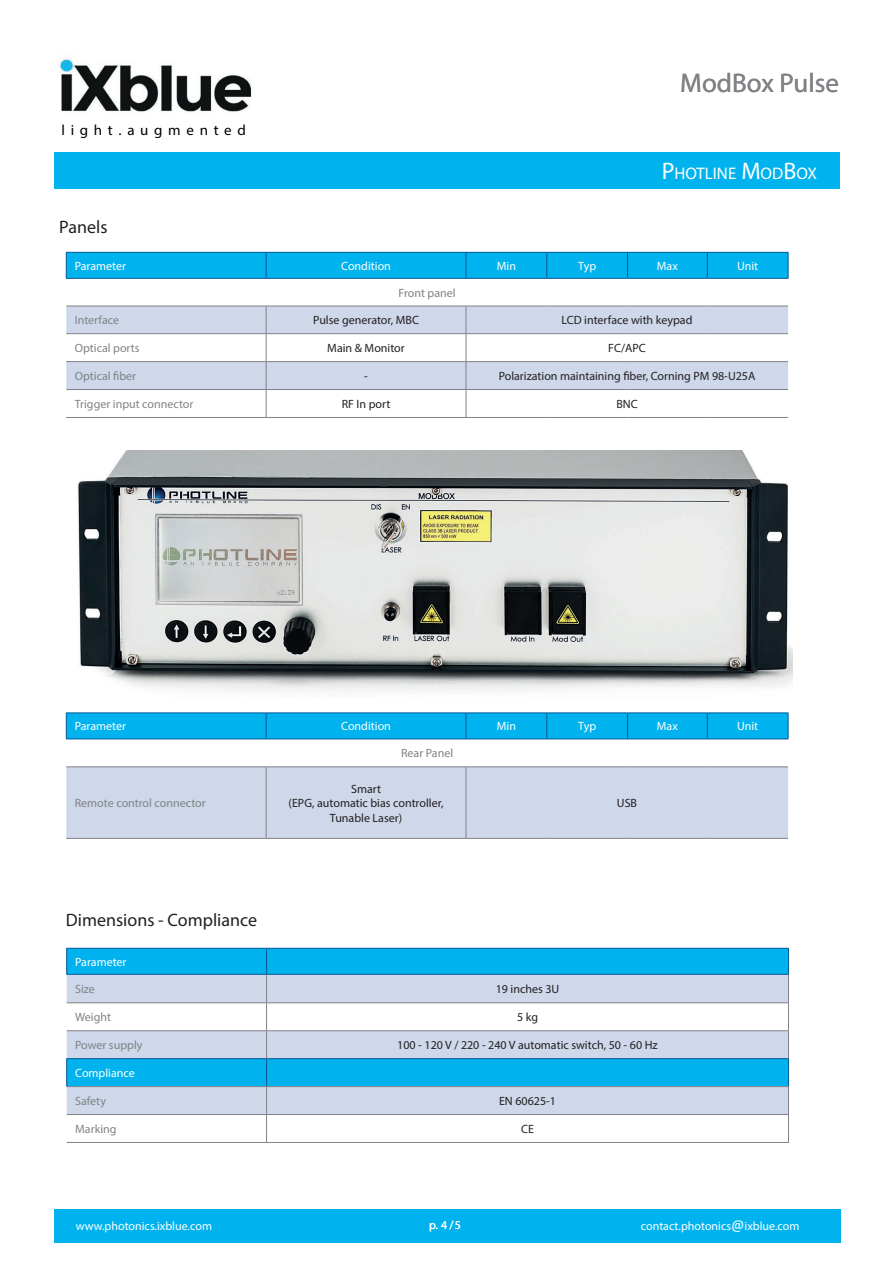
<style>
.page{position:relative;width:893px;height:1263px;background:#fff}
.page>*{position:absolute;margin:0;border:0;box-sizing:border-box;transform-origin:0 0}
.t1{font:27px "Myriad Pro";color:#808285}
.t2{font:21px "Myriad Pro";color:#fff}
.t3{font:18px "Myriad Pro";color:#231f20}
.t4{font:16.8px "Myriad Pro";color:#fff}
.t5{font:14.7px "Myriad Pro";letter-spacing:.38em;color:#000}
.t6{font:12px/14.4px "Myriad Pro";color:#231f20;text-align:center}
.t7{font:12px "Myriad Pro";color:#fff}
.t8{font:12px "Myriad Pro";color:#808285}
.s1{font-size:24px}
.s2{font-family:"Calibri";font-size:15px}
</style>
<div class="page">
<hr style="left:66px;top:278px;width:200px;height:1px;background:#005595">
<hr style="left:266px;top:278px;width:200px;height:1px;background:#005595">
<hr style="left:466px;top:278px;width:81px;height:1px;background:#005595">
<hr style="left:547px;top:278px;width:81px;height:1px;background:#005595">
<hr style="left:628px;top:278px;width:79px;height:1px;background:#005595">
<svg style="left:66px;top:252px;width:723px;height:26px;background:#00aee9"></svg>
<hr style="left:707px;top:278px;width:81px;height:1px;background:#005595">
<hr style="left:266px;top:417px;width:200px;height:1px;background:#808285">
<svg style="left:66px;top:306px;width:722px;height:111px"></svg>
<hr style="left:547px;top:389px;width:81px;height:1px;background:#808285">
<hr style="left:628px;top:389px;width:79px;height:1px;background:#808285">
<hr style="left:707px;top:389px;width:81px;height:1px;background:#808285">
<hr style="left:66px;top:417px;width:200px;height:1px;background:#808285">
<hr style="left:466px;top:417px;width:81px;height:1px;background:#808285">
<hr style="left:547px;top:417px;width:81px;height:1px;background:#808285">
<hr style="left:628px;top:417px;width:79px;height:1px;background:#808285">
<hr style="left:707px;top:417px;width:81px;height:1px;background:#808285">
<div style="left:66px;top:767px;width:722px;height:71px;background:#ced8ea"></div>
<hr style="left:66px;top:712px;width:200px;height:1px;background:#005595">
<hr style="left:266px;top:712px;width:200px;height:1px;background:#005595">
<hr style="left:466px;top:712px;width:81px;height:1px;background:#005595">
<hr style="left:547px;top:712px;width:81px;height:1px;background:#005595">
<hr style="left:628px;top:712px;width:79px;height:1px;background:#005595">
<hr style="left:707px;top:712px;width:81px;height:1px;background:#005595">
<svg style="left:66px;top:713px;width:723px;height:26px;background:#00aee9"></svg>
<hr style="left:707px;top:738px;width:81px;height:1px;background:#005595">
<hr style="left:266px;top:767px;width:1px;height:71px;background:#808285">
<hr style="left:466px;top:767px;width:1px;height:71px;background:#808285">
<hr style="left:266px;top:766px;width:200px;height:1px;background:#808285">
<hr style="left:66px;top:766px;width:200px;height:1px;background:#808285">
<hr style="left:466px;top:766px;width:81px;height:1px;background:#808285">
<hr style="left:547px;top:766px;width:81px;height:1px;background:#808285">
<hr style="left:628px;top:766px;width:79px;height:1px;background:#808285">
<hr style="left:707px;top:766px;width:81px;height:1px;background:#808285">
<hr style="left:66px;top:838px;width:200px;height:1px;background:#808285">
<hr style="left:266px;top:838px;width:200px;height:1px;background:#808285">
<hr style="left:466px;top:838px;width:81px;height:1px;background:#808285">
<hr style="left:547px;top:838px;width:81px;height:1px;background:#808285">
<hr style="left:628px;top:838px;width:79px;height:1px;background:#808285">
<hr style="left:707px;top:838px;width:81px;height:1px;background:#808285">
<div style="left:67px;top:949px;width:721px;height:25px;background:#00b3ee"></div>
<div style="left:67px;top:975px;width:721px;height:27px;background:#ced8ea"></div>
<svg style="left:67px;top:1003px;width:721px;height:139px"></svg>
<svg style="left:66px;top:949px;width:1px;height:25px"></svg>
<svg style="left:66px;top:1059px;width:1px;height:27px"></svg>
<hr style="left:66px;top:948px;width:201px;height:1px;background:#005595">
<hr style="left:66px;top:1058px;width:201px;height:1px;background:#005595">
<hr style="left:66px;top:974px;width:201px;height:1px;background:#005595">
<hr style="left:267px;top:948px;width:522px;height:1px;background:#005595">
<hr style="left:267px;top:1058px;width:522px;height:1px;background:#005595">
<hr style="left:267px;top:974px;width:522px;height:1px;background:#005595">
<hr style="left:267px;top:1030px;width:522px;height:1px;background:#808285">
<hr style="left:267px;top:1142px;width:522px;height:1px;background:#808285">
<hr style="left:67px;top:1002px;width:200px;height:1px;background:#808285">
<hr style="left:267px;top:1002px;width:522px;height:1px;background:#808285">
<hr style="left:67px;top:1030px;width:200px;height:1px;background:#808285">
<hr style="left:66px;top:1086px;width:201px;height:1px;background:#808285">
<hr style="left:267px;top:1086px;width:522px;height:1px;background:#808285">
<hr style="left:67px;top:1114px;width:200px;height:1px;background:#808285">
<hr style="left:267px;top:1114px;width:522px;height:1px;background:#808285">
<svg style="left:266px;top:949px;width:1px;height:193px"></svg>
<svg style="left:788px;top:949px;width:1px;height:193px"></svg>
<hr style="left:67px;top:1142px;width:200px;height:1px;background:#808285">
<img style="left:77px;top:450px;width:716px;height:242px">
<div style="left:54px;top:152px;width:786px;height:37px;background:#00b3ee"></div>
<img style="left:60px;top:58px;width:192px;height:54px">
<div style="left:54px;top:1209px;width:786px;height:33px;background:#00b3ee"></div>
<p class="t5" style="left:61px;top:121px;width:186px">light.augmented</p>
<h1 class="t1" style="left:680px;top:66px;width:160px">ModBox Pulse</h1>
<h2 class="t2" style="left:662px;top:156px;width:179px"><span class="s1">P</span><sub>HOTLINE</sub> <span class="s1">M</span>Modulator</h2>
<h2 class="t2" style="left:761px;top:156px;width:80px"><sub>OD</sub>ModBox</h2>
<h3 class="t4" style="left:783px;top:163px;width:35px"><span class="s1">B</span>OX</h3>
<h3 class="t3" style="left:59px;top:215px;width:50px">Panels</h3>
<p class="t7" style="left:75px;top:258px;width:53px">Parameter</p>
<p class="t7" style="left:341px;top:258px;width:51px">Condition</p>
<p class="t7" style="left:497px;top:258px;width:21px">Min</p>
<p class="t7" style="left:578px;top:258px;width:19px">Typ</p>
<p class="t7" style="left:657px;top:258px;width:23px">Max</p>
<p class="t7" style="left:737px;top:258px;width:23px">Unit</p>
<p class="t8" style="left:399px;top:285px;width:59px">Front panel</p>
<p class="t8" style="left:75px;top:313px;width:46px">Interface</p>
<p class="t6" style="left:313px;top:313px;width:107px">Pulse generator, MBC</p>
<p class="t6" style="left:562px;top:313px;width:132px">LCD interface with keypad</p>
<p class="t8" style="left:75px;top:341px;width:66px">Optical ports</p>
<p class="t6" style="left:327px;top:341px;width:79px">Main &amp; Monitor</p>
<p class="t6" style="left:608px;top:341px;width:39px">FC/APC</p>
<p class="t8" style="left:75px;top:369px;width:63px">Optical fiber</p>
<p class="t6" style="left:364px;top:369px;width:5px">-</p>
<p class="t6" style="left:499px;top:369px;width:258px">Polarization maintaining fiber, Corning PM 98-U25A</p>
<p class="t8" style="left:75px;top:397px;width:120px">Trigger input connector</p>
<p class="t6" style="left:342px;top:397px;width:50px">RF In port</p>
<p class="t6" style="left:616px;top:397px;width:23px">BNC</p>
<p class="t7" style="left:75px;top:719px;width:53px">Parameter</p>
<p class="t7" style="left:341px;top:719px;width:51px">Condition</p>
<p class="t7" style="left:497px;top:719px;width:21px">Min</p>
<p class="t7" style="left:578px;top:719px;width:19px">Typ</p>
<p class="t7" style="left:657px;top:719px;width:23px">Max</p>
<p class="t7" style="left:737px;top:719px;width:23px">Unit</p>
<p class="t8" style="left:401px;top:746px;width:54px">Rear Panel</p>
<p class="t8" style="left:75px;top:796px;width:132px">Remote control connector</p>
<p class="t6" style="left:289px;top:781px;width:156px">Smart<br>(EPG, automatic bias controller,<br>Tunable Laser)</p>
<p class="t6" style="left:617px;top:796px;width:22px">USB</p>
<h3 class="t3" style="left:66px;top:909px;width:193px">Dimensions - Compliance</h3>
<p class="t7" style="left:75px;top:954px;width:53px">Parameter</p>
<p class="t8" style="left:75px;top:982px;width:21px">Size</p>
<p class="t6" style="left:496px;top:982px;width:65px">19 inches 3U</p>
<p class="t8" style="left:75px;top:1010px;width:37px">Weight</p>
<p class="t6" style="left:517px;top:1010px;width:23px">5 kg</p>
<p class="t8" style="left:75px;top:1038px;width:69px">Power supply</p>
<p class="t6" style="left:397px;top:1038px;width:262px">100 - 120 V / 220 - 240 V automatic switch, 50 - 60 Hz</p>
<p class="t7" style="left:75px;top:1066px;width:61px">Compliance</p>
<p class="t8" style="left:75px;top:1093px;width:32px">Safety</p>
<p class="t6" style="left:499px;top:1094px;width:58px">EN 60625-1</p>
<p class="t8" style="left:75px;top:1121px;width:43px">Marking</p>
<p class="t6" style="left:521px;top:1121px;width:14px">CE</p>
<p class="t7" style="left:76px;top:1218px;width:138px">www.photonics.ixblue.com</p>
<p class="t7" style="left:429px;top:1217px;width:33px">p. 4/5</p>
<p class="t7" style="left:641px;top:1219px;width:160px">contact.photonics<span class="s2">@</span>ixblue.com</p>
</div>
